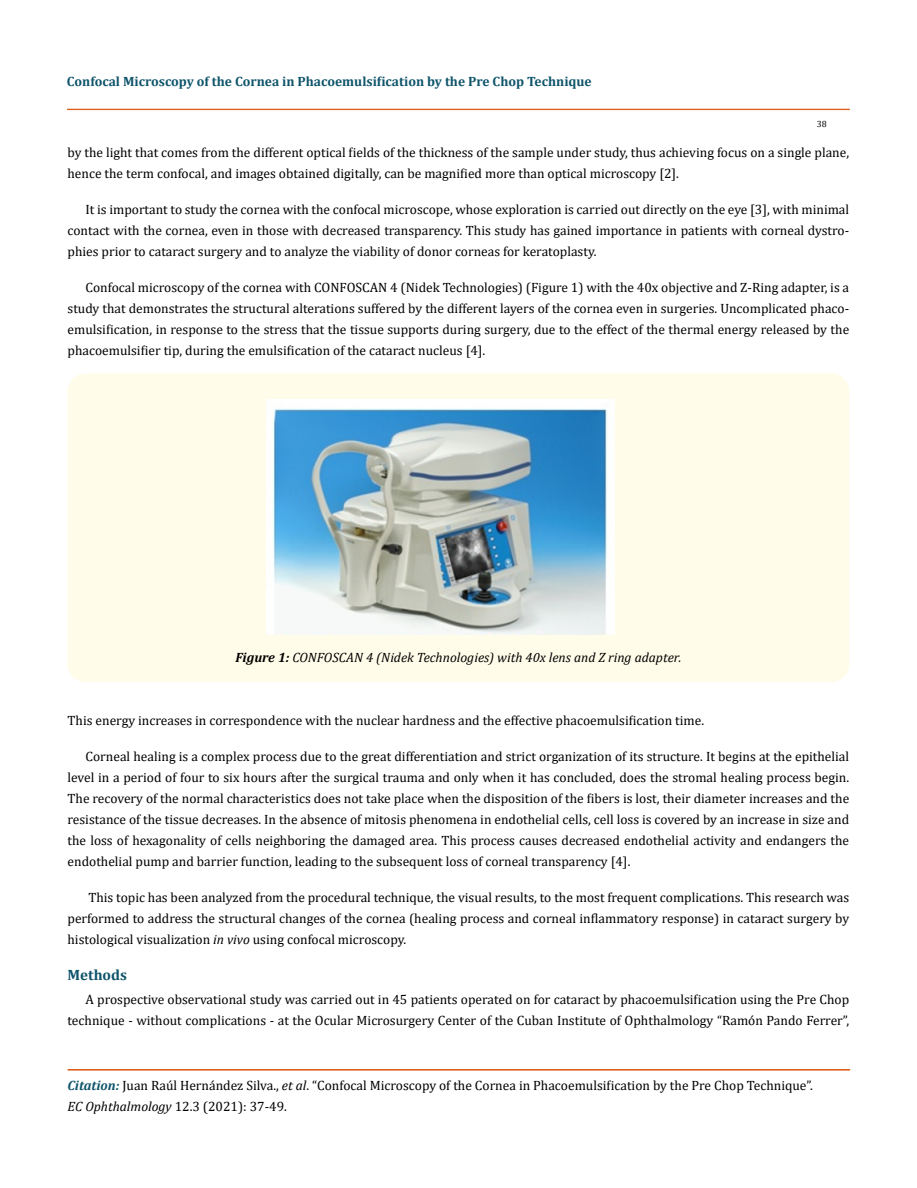
<style>
.page{position:relative;width:917px;height:1188px;background:#fff}
.page>*{position:absolute;margin:0;border:0;box-sizing:border-box;transform-origin:0 0}
.t1{font:700 15px "Cambria";color:#0e546a}
.t2{font:13.5px/21px "Cambria";color:#000;text-align:justify}
.t3{font:700 13.5px "Cambria";color:#0e546a}
.t4{font:italic 13.5px "Cambria";color:#000}
.t5{font:9px "Cambria";color:#000}
.s1{font-weight:700}
.s2{font-style:italic}
.s3{font-weight:700;font-style:italic;color:#0e546a}
</style>
<div class="page">
<div style="left:67px;top:109px;width:782px;height:1px;border:1px solid #e05d1a"></div>
<div style="left:68px;top:374px;width:781px;height:308px;background:#fffde9;border-radius:18px"></div>
<img style="left:267px;top:400px;width:347px;height:234px">
<p class="t3" style="left:67px;top:72px;width:526px">Confocal Microscopy of the Cornea in Phacoemulsification by the Pre Chop Technique</p>
<p class="t5" style="left:816px;top:118px;width:11px">38</p>
<p class="t2" style="left:68px;top:142px;width:783px">by the light that comes from the different optical fields of the thickness of the sample under study, thus achieving focus on a single plane, hence the term confocal, and images obtained digitally, can be magnified more than optical microscopy [2].</p>
<p class="t2" style="left:68px;top:199px;width:783px;text-indent:18px">It is important to study the cornea with the confocal microscope, whose exploration is carried out directly on the eye [3], with minimal contact with the cornea, even in those with decreased transparency. This study has gained importance in patients with corneal dystro&shy;phies prior to cataract surgery and to analyze the viability of donor corneas for keratoplasty.</p>
<p class="t2" style="left:68px;top:277px;width:783px;text-indent:18px">Confocal microscopy of the cornea with CONFOSCAN 4 (Nidek Technologies) (Figure 1) with the 40x objective and Z-Ring adapter, is a study that demonstrates the structural alterations suffered by the different layers of the cornea even in surgeries. Uncomplicated phaco&shy;emulsification, in response to the stress that the tissue supports during surgery, due to the effect of the thermal energy released by the phacoemulsifier tip, during the emulsification of the cataract nucleus [4].</p>
<p class="t4" style="left:235px;top:647px;width:447px"><span class="s1">Figure 1:</span> CONFOSCAN 4 (Nidek Technologies) with 40x lens and Z ring adapter.</p>
<p class="t2" style="left:68px;top:710px;width:638px">This energy increases in correspondence with the nuclear hardness and the effective phacoemulsification time.</p>
<p class="t2" style="left:68px;top:746px;width:783px;text-indent:18px">Corneal healing is a complex process due to the great differentiation and strict organization of its structure. It begins at the epithelial level in a period of four to six hours after the surgical trauma and only when it has concluded, does the stromal healing process begin.<br>The recovery of the normal characteristics does not take place when the disposition of the fibers is lost, their diameter increases and the resistance of the tissue decreases. In the absence of mitosis phenomena in endothelial cells, cell loss is covered by an increase in size and the loss of hexagonality of cells neighboring the damaged area. This process causes decreased endothelial activity and endangers the endothelial pump and barrier function, leading to the subsequent loss of corneal transparency [4].</p>
<p class="t2" style="left:68px;top:887px;width:783px;text-indent:21px">This topic has been analyzed from the procedural technique, the visual results, to the most frequent complications. This research was performed to address the structural changes of the cornea (healing process and corneal inflammatory response) in cataract surgery by histological visualization <span class="s2">in vivo</span> using confocal microscopy.</p>
<p class="t1" style="left:68px;top:964px;width:61px">Methods</p>
<p class="t2" style="left:68px;top:989px;width:783px;text-align:right">A prospective observational study was carried out in 45 patients operated on for cataract by phacoemulsification using the Pre Chop technique - without complications - at the Ocular Microsurgery Center of the Cuban Institute of Ophthalmology “Ramón Pando Ferrer”,</p>
<p class="t2" style="left:67px;top:1075px;width:747px"><span class="s3">Citation:</span> Juan Raúl Hernández Silva., <span class="s2">et al</span>. “Confocal Microscopy of the Cornea in Phacoemulsification by the Pre Chop Technique”.<br><span class="s2">EC Ophthalmology</span> 12.3 (2021): 37-49.</p>
</div>
